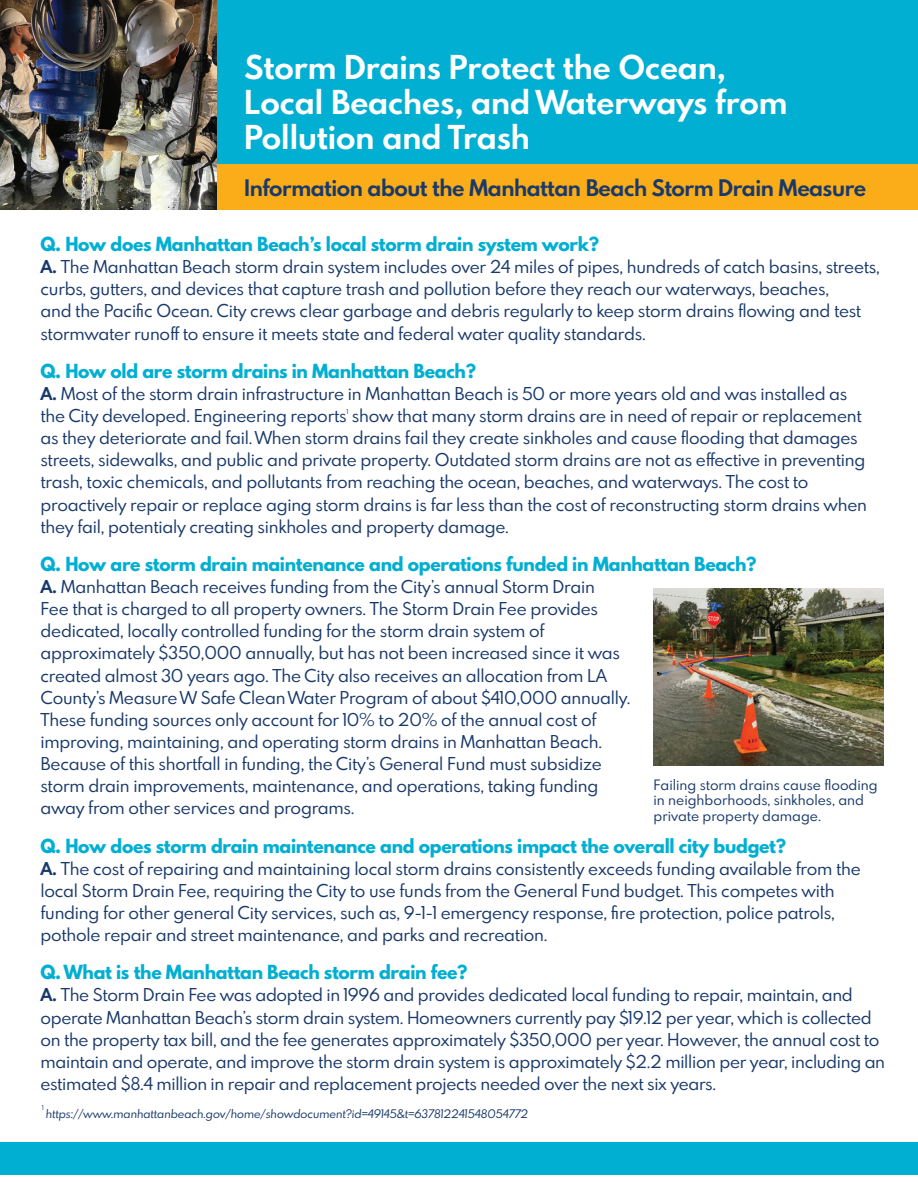
<style>
.page{position:relative;width:918px;height:1188px;background:#fff}
.page>*{position:absolute;margin:0;border:0;box-sizing:border-box;transform-origin:0 0}
.t1{font:700 29.25px/35.1px "Spartan MB";color:#fff}
.t2{font:700 20.25px "Spartan MB";letter-spacing:-.02em;color:#19396a}
.t3{font:800 17.25px "Spartan MB";letter-spacing:-.015em;color:#00afd2}
.t4{font:15.75px/22px "Spartan MB";letter-spacing:-.015em;color:#19396a}
.t5{font:12.75px/15.3px "Spartan MB";color:#19396a}
.t6{font:10.5px "Spartan MB";color:#19396a}
.s1{font-weight:700}
.s2{font-size:15.75px}
</style>
<div class="page">
<div style="left:0;top:1142px;width:918px;height:32px;background:#00afd2"></div>
<div style="left:0;top:0;width:917px;height:164px;background:#00afd2"></div>
<div style="left:0;top:164px;width:917px;height:46px;background:#faad19"></div>
<img style="left:654px;top:588px;width:230px;height:178px">
<img style="left:0;top:0;width:217px;height:210px">
<p class="t1" style="left:244px;top:49px;width:545px">Storm Drains Protect the Ocean,<br>Local Beaches, and Waterways from<br>Pollution and Trash</p>
<p class="t2" style="left:244px;top:172px;width:624px">Information about the Manhattan Beach Storm Drain Measure</p>
<p class="t3" style="left:40px;top:231px;width:560px">Q. How does Manhattan Beach’s local storm drain system work?</p>
<p class="t4" style="left:40px;top:256px;width:841px"><span class="s1">A.</span> The Manhattan Beach storm drain system includes over 24 miles of pipes, hundreds of catch basins, streets, curbs, gutters, and devices that capture trash and pollution before they reach our waterways, beaches,<br>and the Pacific Ocean. City crews clear garbage and debris regularly to keep storm drains flowing and test stormwater runoff to ensure it meets state and federal water quality standards.</p>
<p class="t3" style="left:40px;top:358px;width:437px">Q. How old are storm drains in Manhattan Beach?</p>
<p class="t4" style="left:40px;top:382px;width:828px"><span class="s1">A.</span> Most of the storm drain infrastructure in Manhattan Beach is 50 or more years old and was installed as the City developed. Engineering reports¹ show that many storm drains are in need of repair or replacement as they deteriorate and fail. When storm drains fail they create sinkholes and cause flooding that damages streets, sidewalks, and public and private property. Outdated storm drains are not as effective in preventing trash, toxic chemicals, and pollutants from reaching the ocean, beaches, and waterways. The cost to proactively repair or replace aging storm drains is far less than the cost of reconstructing storm drains when they fail, potentialy creating sinkholes and property damage.</p>
<p class="t3" style="left:40px;top:551px;width:718px">Q. How are storm drain maintenance and operations funded in Manhattan Beach?</p>
<p class="t4" style="left:40px;top:576px;width:591px"><span class="s1">A.</span> Manhattan Beach receives funding from the City’s annual Storm Drain<br>Fee that is charged to all property owners. The Storm Drain Fee provides dedicated, locally controlled funding for the storm drain system of approximately $350,000 annually, but has not been increased since it was created almost 30 years ago. The City also receives an allocation from LA County’s Measure W Safe Clean Water Program of about $410,000 annually.<br>These funding sources only account for 10% to 20% of the annual cost of improving, maintaining, and operating storm drains in Manhattan Beach.<br>Because of this shortfall in funding, the City’s General Fund must subsidize storm drain improvements, maintenance, and operations, taking funding away from other services and programs.</p>
<p class="t3" style="left:40px;top:832px;width:747px">Q. How does storm drain maintenance and operations impact the overall city budget?</p>
<p class="t4" style="left:40px;top:857px;width:822px"><span class="s1">A.</span> The cost of repairing and maintaining local storm drains consistently exceeds funding available from the local Storm Drain Fee, requiring the City to use funds from the General Fund budget. This competes with funding for other general City services, such as, 9-1-1 emergency response, fire protection, police patrols, pothole repair and street maintenance, and parks and recreation.</p>
<p class="t3" style="left:40px;top:959px;width:429px">Q. What is the Manhattan Beach storm drain fee?</p>
<p class="t4" style="left:40px;top:984px;width:846px"><span class="s1">A.</span> The Storm Drain Fee was adopted in 1996 and provides dedicated local funding to repair, maintain, and operate Manhattan Beach’s storm drain system. Homeowners currently pay $19.12 per year, which is collected on the property tax bill, and the fee generates approximately $350,000 per year. However, the annual cost to maintain and operate, and improve the storm drain system is approximately $2.2 million per year, including an estimated $8.4 million in repair and replacement projects needed over the next six years.</p>
<p class="t6" style="left:42px;top:1106px;width:489px"><span class="s2">¹</span> https://www.manhattanbeach.gov/home/showdocument?id=49145&amp;t=637812241548054772</p>
<p class="t5" style="left:654px;top:777px;width:226px">Failing storm drains cause flooding in neighborhoods, sinkholes, and private property damage.</p>
</div>
